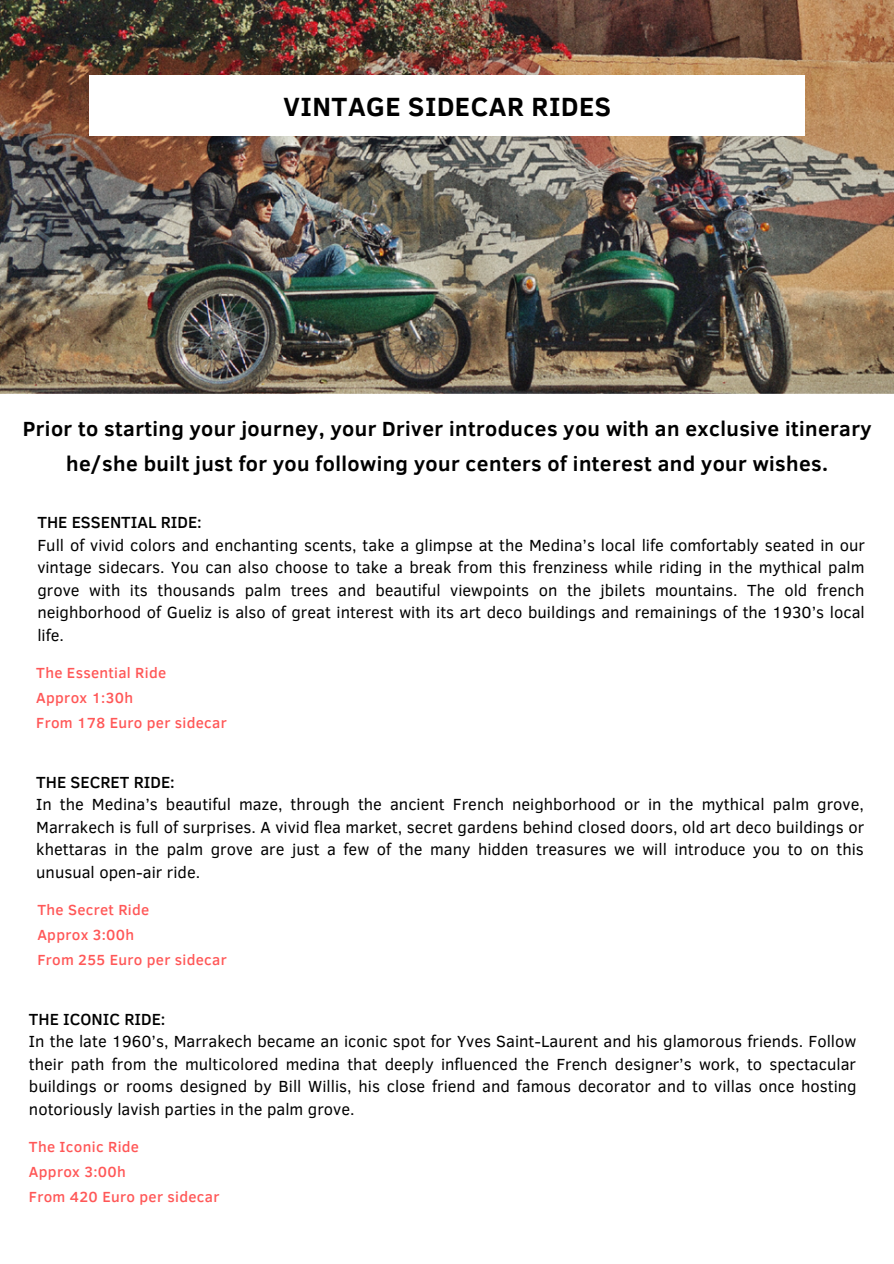
<style>
.page{position:relative;width:894px;height:1264px;background:#fff}
.page>*{position:absolute;margin:0;border:0;box-sizing:border-box;transform-origin:0 0}
.t1{font:700 27px "Clear Sans";letter-spacing:.02em;color:#000}
.t2{font:700 21px/35px "Clear Sans";letter-spacing:.02em;color:#000;text-align:center}
.t3{font:16.5px/22.5px "Clear Sans";color:#000;text-align:justify}
.t4{font:500 16.5px "Clear Sans";color:#000}
.t5{font:500 15px/24.8px "Clear Sans";letter-spacing:.02em;color:#ff5757}
</style>
<div class="page">
<img style="left:0;top:0;width:893px;height:393px">
<div style="left:89px;top:75px;width:715px;height:61px;background:#fff"></div>
<h1 class="t1" style="left:283px;top:87px;width:329px">VINTAGE SIDECAR RIDES</h1>
<p class="t2" style="left:23px;top:410px;width:850px">Prior to starting your journey, your Driver introduces you with an exclusive itinerary he/she built just for you following your centers of interest and your wishes.</p>
<p class="t4" style="left:37px;top:510px;width:166px">THE ESSENTIAL RIDE:</p>
<p class="t3" style="left:37px;top:532px;width:828px">Full of vivid colors and enchanting scents, take a glimpse at the Medina’s local life comfortably seated in our vintage sidecars. You can also choose to take a break from this frenziness while riding in the mythical palm grove with its thousands palm trees and beautiful viewpoints on the jbilets mountains. The old french neighborhood of Gueliz is also of great interest with its art deco buildings and remainings of the 1930’s local life.</p>
<p class="t5" style="left:36px;top:659px;width:192px">The Essential Ride<br>Approx 1:30h<br>From 178 Euro per sidecar</p>
<p class="t4" style="left:36px;top:770px;width:140px">THE SECRET RIDE:</p>
<p class="t3" style="left:36px;top:792px;width:829px">In the Medina’s beautiful maze, through the ancient French neighborhood or in the mythical palm grove, Marrakech is full of surprises. A vivid flea market, secret gardens behind closed doors, old art deco buildings or khettaras in the palm grove are just a few of the many hidden treasures we will introduce you to on this unusual open-air ride.</p>
<p class="t5" style="left:37px;top:896px;width:191px">The Secret Ride<br>Approx 3:00h<br>From 255 Euro per sidecar</p>
<p class="t4" style="left:29px;top:1006px;width:138px">THE ICONIC RIDE:</p>
<p class="t3" style="left:29px;top:1029px;width:829px">In the late 1960’s, Marrakech became an iconic spot for Yves Saint-Laurent and his glamorous friends. Follow their path from the multicolored medina that deeply influenced the French designer’s work, to spectacular buildings or rooms designed by Bill Willis, his close friend and famous decorator and to villas once hosting notoriously lavish parties in the palm grove.</p>
<p class="t5" style="left:29px;top:1133px;width:192px">The Iconic Ride<br>Approx 3:00h<br>From 420 Euro per sidecar</p>
</div>
